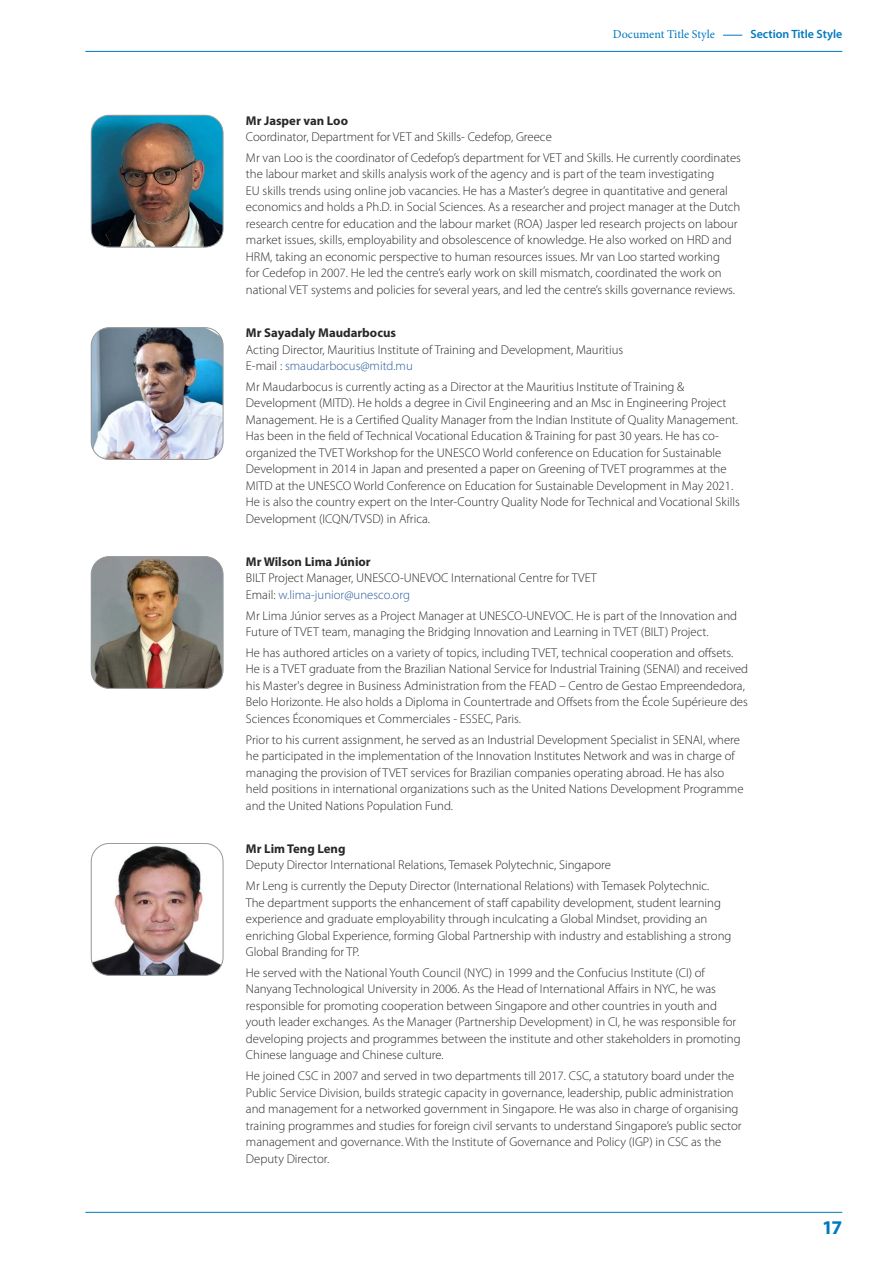
<style>
.page{position:relative;width:893px;height:1263px;background:#fff}
.page>*{position:absolute;margin:0;border:0;box-sizing:border-box;transform-origin:0 0}
.t1{font:700 19.5px "Myriad Pro";color:#0078bf}
.t2{font:300 12.75px/16.5px "Myriad Pro";color:#282827}
.t3{font:700 12.75px "Myriad Pro";color:#282827}
.t4{font:12px "Minion Pro";color:#0078bf}
.t5{font:600 12px "Myriad Pro";color:#0078bf}
.s1{color:#275b9b}
</style>
<div class="page">
<hr style="left:85px;top:51px;width:757px;height:1px;background:#0078bf">
<svg style="left:723px;top:35px;width:19px;height:1px"></svg>
<hr style="left:85px;top:1212px;width:757px;height:1px;background:#0078bf">
<img style="left:91px;top:115px;width:132px;height:132px">
<div style="left:91px;top:115px;width:132px;height:132px;border:1px solid #9d9d9c;border-radius:18px"></div>
<img style="left:91px;top:328px;width:132px;height:131px">
<div style="left:91px;top:327px;width:132px;height:133px;border:1px solid #9d9d9c;border-radius:18px"></div>
<img style="left:91px;top:557px;width:132px;height:131px">
<div style="left:91px;top:556px;width:132px;height:133px;border:1px solid #9d9d9c;border-radius:18px"></div>
<img style="left:91px;top:843px;width:132px;height:132px">
<div style="left:91px;top:843px;width:132px;height:132px;border:1px solid #9d9d9c;border-radius:18px"></div>
<p class="t4" style="left:613px;top:26px;width:104px">Document Title Style</p>
<p class="t5" style="left:750px;top:27px;width:93px">Section Title Style</p>
<p class="t3" style="left:246px;top:112px;width:104px">Mr Jasper van Loo</p>
<p class="t2" style="left:246px;top:126px;width:497px;line-height:20.7px">Coordinator, Department for VET and Skills- Cedefop, Greece<br>Mr van Loo is the coordinator of Cedefop’s department for VET and Skills. He currently coordinates</p>
<p class="t2" style="left:246px;top:166px;width:496px">the labour market and skills analysis work of the agency and is part of the team investigating<br>EU skills trends using online job vacancies. He has a Master’s degree in quantitative and general economics and holds a Ph.D. in Social Sciences. As a researcher and project manager at the Dutch research centre for education and the labour market (ROA) Jasper led research projects on labour market issues, skills, employability and obsolescence of knowledge. He also worked on HRD and HRM, taking an economic perspective to human resources issues. Mr van Loo started working<br>for Cedefop in 2007. He led the centre’s early work on skill mismatch, coordinated the work on national VET systems and policies for several years, and led the centre’s skills governance reviews.</p>
<p class="t3" style="left:246px;top:324px;width:152px">Mr Sayadaly Maudarbocus</p>
<p class="t2" style="left:246px;top:341px;width:379px">Acting Director, Mauritius Institute of Training and Development, Mauritius<br>E-mail : <span class="s1">smaudarbocus@mitd.mu</span></p>
<p class="t2" style="left:246px;top:378px;width:495px">Mr Maudarbocus is currently acting as a Director at the Mauritius Institute of Training &amp; Development (MITD). He holds a degree in Civil Engineering and an Msc in Engineering Project Management. He is a Certified Quality Manager from the Indian Institute of Quality Management.<br>Has been in the field of Technical Vocational Education &amp; Training for past 30 years. He has co&shy;organized the TVET Workshop for the UNESCO World conference on Education for Sustainable Development in 2014 in Japan and presented a paper on Greening of TVET programmes at the MITD at the UNESCO World Conference on Education for Sustainable Development in May 2021.<br>He is also the country expert on the Inter-Country Quality Node for Technical and Vocational Skills Development (ICQN/TVSD) in Africa.</p>
<p class="t3" style="left:246px;top:553px;width:126px">Mr Wilson Lima Júnior</p>
<p class="t2" style="left:246px;top:570px;width:352px">BILT Project Manager, UNESCO-UNEVOC International Centre for TVET<br>Email: <span class="s1">w.lima-junior@unesco.org</span></p>
<p class="t2" style="left:246px;top:607px;width:493px">Mr Lima Júnior serves as a Project Manager at UNESCO-UNEVOC. He is part of the Innovation and<br>Future of TVET team, managing the Bridging Innovation and Learning in TVET (BILT) Project.</p>
<p class="t2" style="left:246px;top:644px;width:504px">He has authored articles on a variety of topics, including TVET, technical cooperation and offsets.<br>He is a TVET graduate from the Brazilian National Service for Industrial Training (SENAI) and received his Master's degree in Business Administration from the FEAD – Centro de Gestao Empreendedora, Belo Horizonte. He also holds a Diploma in Countertrade and Offsets from the École Supérieure des Sciences Économiques et Commerciales - ESSEC, Paris.</p>
<p class="t2" style="left:246px;top:731px;width:499px">Prior to his current assignment, he served as an Industrial Development Specialist in SENAI, where he participated in the implementation of the Innovation Institutes Network and was in charge of managing the provision of TVET services for Brazilian companies operating abroad. He has also held positions in international organizations such as the United Nations Development Programme and the United Nations Population Fund.</p>
<p class="t3" style="left:246px;top:840px;width:101px">Mr Lim Teng Leng</p>
<p class="t2" style="left:246px;top:855px;width:465px;line-height:20.7px">Deputy Director International Relations, Temasek Polytechnic, Singapore<br>Mr Leng is currently the Deputy Director (International Relations) with Temasek Polytechnic.</p>
<p class="t2" style="left:246px;top:894px;width:487px">The department supports the enhancement of staff capability development, student learning experience and graduate employability through inculcating a Global Mindset, providing an enriching Global Experience, forming Global Partnership with industry and establishing a strong Global Branding for TP.</p>
<p class="t2" style="left:246px;top:964px;width:496px">He served with the National Youth Council (NYC) in 1999 and the Confucius Institute (CI) of Nanyang Technological University in 2006. As the Head of International Affairs in NYC, he was responsible for promoting cooperation between Singapore and other countries in youth and youth leader exchanges. As the Manager (Partnership Development) in CI, he was responsible for developing projects and programmes between the institute and other stakeholders in promoting Chinese language and Chinese culture.</p>
<p class="t2" style="left:246px;top:1067px;width:497px">He joined CSC in 2007 and served in two departments till 2017. CSC, a statutory board under the Public Service Division, builds strategic capacity in governance, leadership, public administration and management for a networked government in Singapore. He was also in charge of organising training programmes and studies for foreign civil servants to understand Singapore’s public sector management and governance. With the Institute of Governance and Policy (IGP) in CSC as the Deputy Director.</p>
<h1 class="t1" style="left:822px;top:1215px;width:22px">17</h1>
</div>
